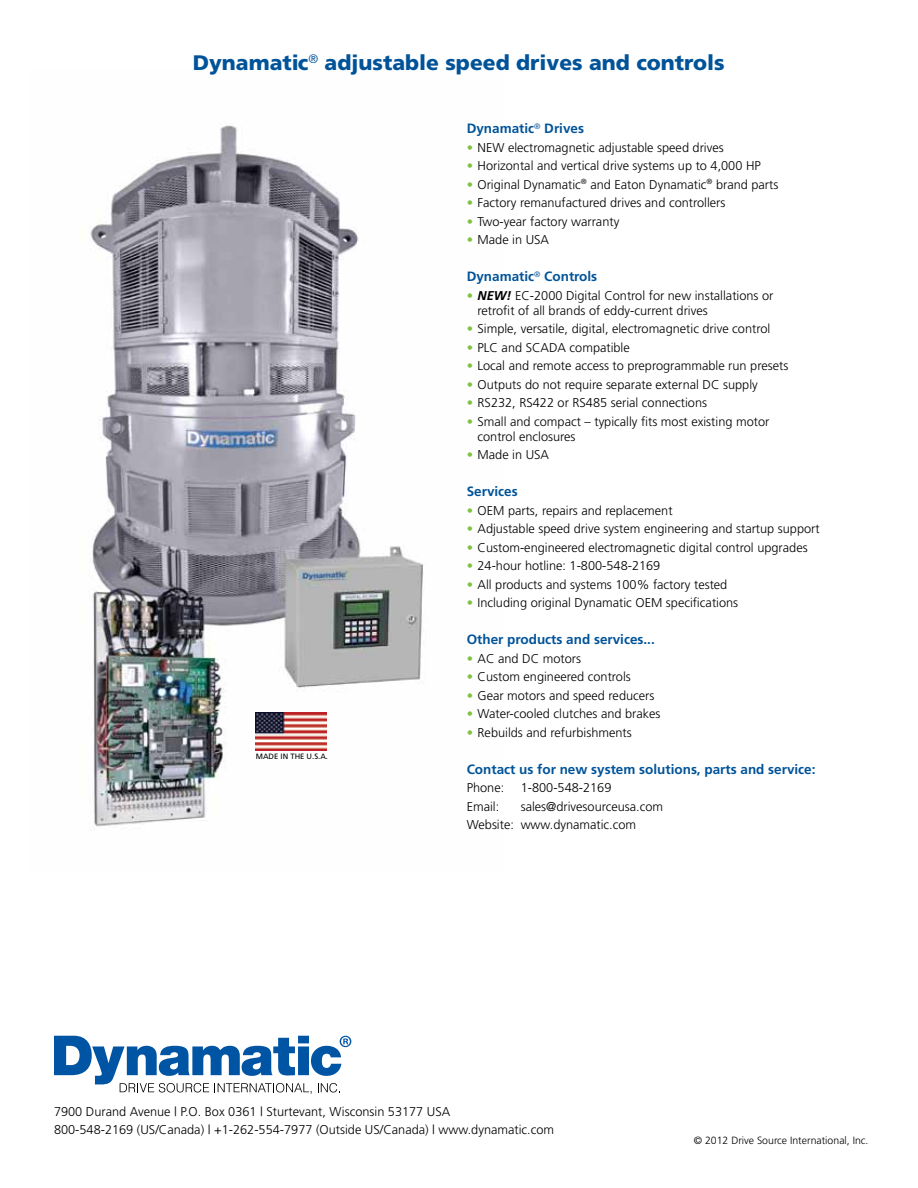
<style>
.page{position:relative;width:918px;height:1188px;background:#fff}
.page>*{position:absolute;margin:0;border:0;box-sizing:border-box;transform-origin:0 0}
.t1{font:900 21px "Frutiger";color:#005399}
.t2{font:700 13.5px "Frutiger";color:#005399}
.t3{font:300 12.75px/15px "Frutiger";color:#000}
.t4{font:300 10.5px "Frutiger";color:#000}
.t5{font:7.65px "Frutiger";color:#000}
.s1{color:#80c342}
.s2{font-weight:700;font-style:italic}
</style>
<div class="page">
<img style="left:90px;top:123px;width:334px;height:708px">
<img style="left:256px;top:713px;width:71px;height:37px">
<svg style="left:54px;top:1036px;width:297px;height:58px"></svg>
<h1 class="t1" style="left:193px;top:50px;width:533px">Dynamatic<sup>®</sup> adjustable speed drives and controls</h1>
<p class="t5" style="left:256px;top:752px;width:74px">MADE IN THE U.S.A.</p>
<p class="t2" style="left:467px;top:120px;width:119px">Dynamatic<sup>®</sup> Drives</p>
<p class="t3" style="left:467px;top:140px;width:259px"><span class="s1">•</span> NEW electromagnetic adjustable speed drives</p>
<p class="t3" style="left:467px;top:158px;width:296px"><span class="s1">•</span> Horizontal and vertical drive systems up to 4,000 HP</p>
<p class="t3" style="left:467px;top:177px;width:313px"><span class="s1">•</span> Original Dynamatic<sup>®</sup> and Eaton Dynamatic<sup>®</sup> brand parts</p>
<p class="t3" style="left:467px;top:195px;width:260px"><span class="s1">•</span> Factory remanufactured drives and controllers</p>
<p class="t3" style="left:467px;top:214px;width:154px"><span class="s1">•</span> Two-year factory warranty</p>
<p class="t3" style="left:467px;top:232px;width:84px"><span class="s1">•</span> Made in USA</p>
<p class="t2" style="left:467px;top:269px;width:132px">Dynamatic<sup>®</sup> Controls</p>
<p class="t3" style="left:478px;top:288px;width:297px;text-indent:-11px"><span class="s1">•</span> <span class="s2">NEW!</span> EC-2000 Digital Control for new installations or retrofit of all brands of eddy-current drives</p>
<p class="t3" style="left:467px;top:321px;width:305px"><span class="s1">•</span> Simple, versatile, digital, electromagnetic drive control</p>
<p class="t3" style="left:467px;top:340px;width:165px"><span class="s1">•</span> PLC and SCADA compatible</p>
<p class="t3" style="left:467px;top:358px;width:323px"><span class="s1">•</span> Local and remote access to preprogrammable run presets</p>
<p class="t3" style="left:467px;top:377px;width:293px"><span class="s1">•</span> Outputs do not require separate external DC supply</p>
<p class="t3" style="left:467px;top:395px;width:242px"><span class="s1">•</span> RS232, RS422 or RS485 serial connections</p>
<p class="t3" style="left:478px;top:414px;width:293px;text-indent:-11px"><span class="s1">•</span> Small and compact – typically fits most existing motor control enclosures</p>
<p class="t3" style="left:467px;top:447px;width:84px"><span class="s1">•</span> Made in USA</p>
<p class="t2" style="left:467px;top:484px;width:53px">Services</p>
<p class="t3" style="left:467px;top:503px;width:207px"><span class="s1">•</span> OEM parts, repairs and replacement</p>
<p class="t3" style="left:467px;top:521px;width:354px"><span class="s1">•</span> Adjustable speed drive system engineering and startup support</p>
<p class="t3" style="left:467px;top:540px;width:342px"><span class="s1">•</span> Custom-engineered electromagnetic digital control upgrades</p>
<p class="t3" style="left:467px;top:558px;width:195px"><span class="s1">•</span> 24-hour hotline: 1-800-548-2169</p>
<p class="t3" style="left:467px;top:577px;width:262px"><span class="s1">•</span> All products and systems 100% factory tested</p>
<p class="t3" style="left:467px;top:595px;width:273px"><span class="s1">•</span> Including original Dynamatic OEM specifications</p>
<p class="t2" style="left:467px;top:632px;width:190px">Other products and services...</p>
<p class="t3" style="left:467px;top:651px;width:116px"><span class="s1">•</span> AC and DC motors</p>
<p class="t3" style="left:467px;top:669px;width:166px"><span class="s1">•</span> Custom engineered controls</p>
<p class="t3" style="left:467px;top:688px;width:189px"><span class="s1">•</span> Gear motors and speed reducers</p>
<p class="t3" style="left:467px;top:706px;width:195px"><span class="s1">•</span> Water-cooled clutches and brakes</p>
<p class="t3" style="left:467px;top:725px;width:167px"><span class="s1">•</span> Rebuilds and refurbishments</p>
<p class="t2" style="left:467px;top:761px;width:350px">Contact us for new system solutions, parts and service:</p>
<p class="t3" style="left:467px;top:781px;width:39px">Phone:</p>
<p class="t3" style="left:521px;top:781px;width:92px">1-800-548-2169</p>
<p class="t3" style="left:467px;top:799px;width:34px">Email:</p>
<p class="t3" style="left:467px;top:797px;width:198px;line-height:18.5px;text-indent:54px">sales@drivesourceusa.com<br>Website: www.dynamatic.com</p>
<p class="t3" style="left:54px;top:1102px;width:502px;line-height:18px">7900 Durand Avenue | P.O. Box 0361 | Sturtevant, Wisconsin 53177 USA<br>800-548-2169 (US/Canada) | +1-262-554-7977 (Outside US/Canada) | www.dynamatic.com</p>
<p class="t4" style="left:694px;top:1134px;width:176px">© 2012 Drive Source International, Inc.</p>
</div>
